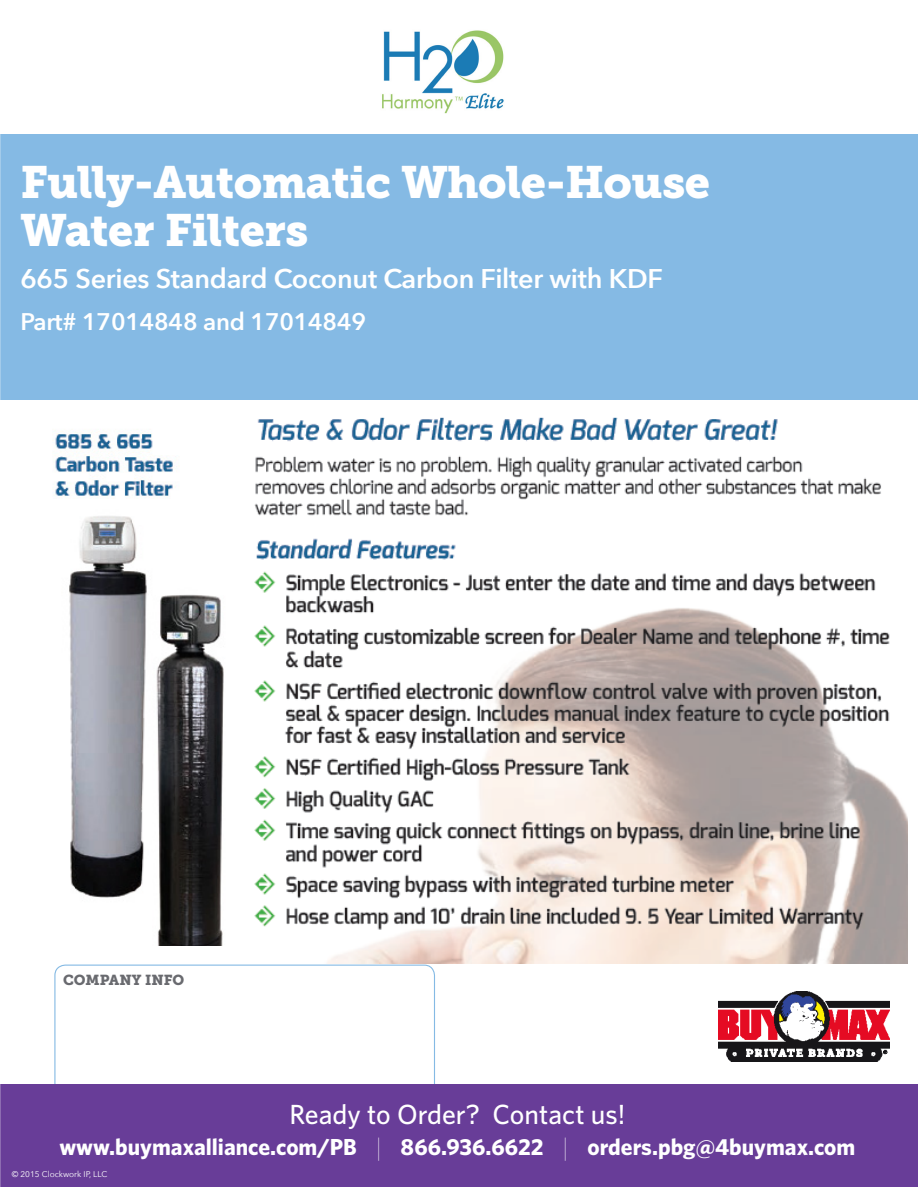
<style>
.page{position:relative;width:918px;height:1188px;background:#fff}
.page>*{position:absolute;margin:0;border:0;box-sizing:border-box;transform-origin:0 0}
.t1{font:45px/48px "Museo Slab 900";letter-spacing:-.01em;color:#fff}
.t2{font:500 27.75px "Whitney";color:#fff}
.t3{font:600 27px "Avenir Next";letter-spacing:-.01em;color:#fff}
.t4{font:600 24px "Avenir Next";letter-spacing:-.01em;color:#fff}
.t5{font:700 23.25px "Whitney";color:#fff}
.t6{font:14.4px "Museo Slab 900";color:#696a6f}
.t7{font:8.25px "Avenir Next";color:#fff}
.s1{font-family:"Avenir Next";font-weight:200}
</style>
<div class="page">
<div style="left:54px;top:965px;width:381px;height:143px;border:1px solid #85bae4;border-radius:10px"></div>
<div style="left:0;top:134px;width:918px;height:266px;background:#85bae4"></div>
<div style="left:0;top:1084px;width:918px;height:104px;background:#683d98"></div>
<img style="left:382px;top:30px;width:122px;height:84px">
<img style="left:254px;top:417px;width:653px;height:546px">
<img style="left:55px;top:430px;width:169px;height:516px">
<img style="left:719px;top:991px;width:170px;height:71px">
<hr style="left:0;top:1187px;width:918px;height:1px;background:#fff">
<p class="t1" style="left:20px;top:159px;width:691px">Fully-Automatic Whole-House<br>Water Filters</p>
<p class="t3" style="left:20px;top:255px;width:644px">665 Series Standard Coconut Carbon Filter with KDF</p>
<p class="t4" style="left:20px;top:301px;width:347px">Part# 17014848 and 17014849</p>
<p class="t6" style="left:63px;top:971px;width:123px">COMPANY INFO</p>
<p class="t2" style="left:290px;top:1097px;width:337px">Ready to Order? Contact us!</p>
<p class="t5" style="left:59px;top:1133px;width:797px">www.buymaxalliance.com/PB <span class="s1">|</span> 866.936.6622 <span class="s1">|</span> orders.pbg@4buymax.com</p>
<p class="t7" style="left:12px;top:1167px;width:97px">© 2015 Clockwork IP, LLC</p>
</div>
